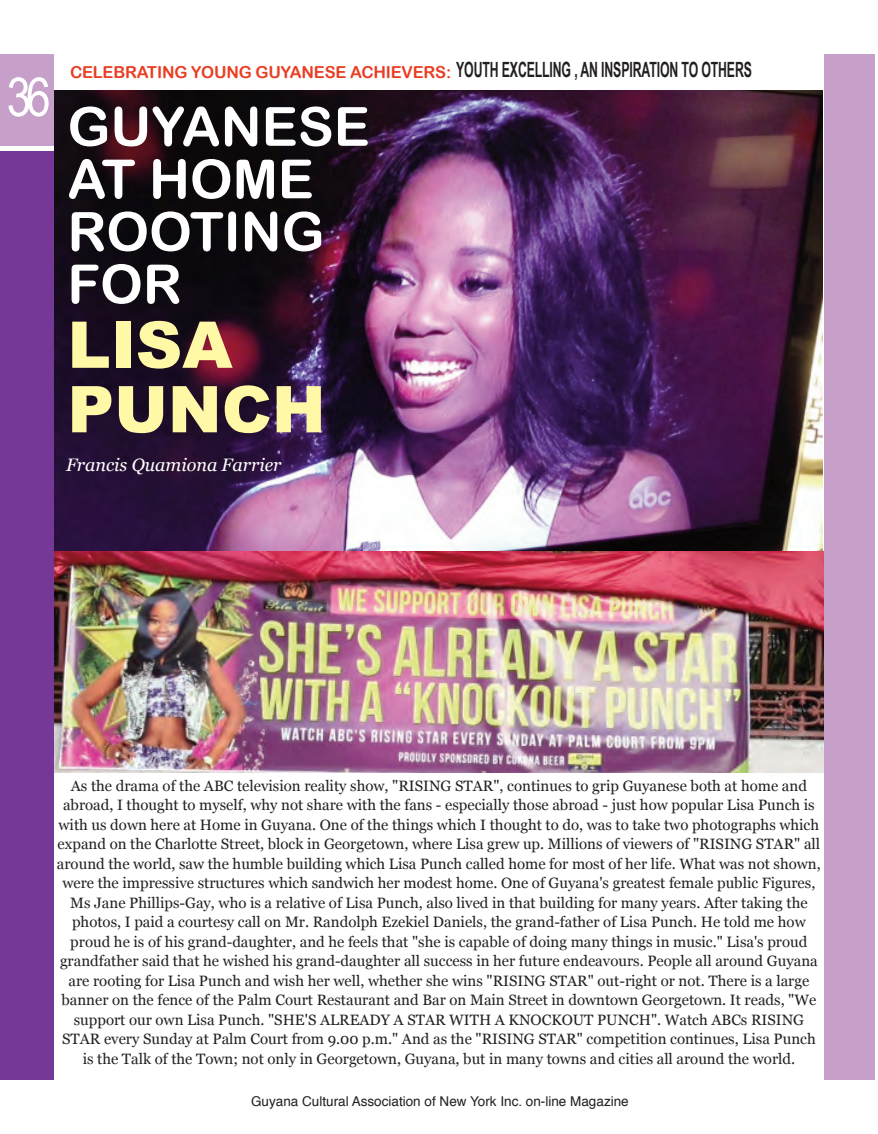
<style>
.page{position:relative;width:878px;height:1134px;background:#fff}
.page>*{position:absolute;margin:0;border:0;box-sizing:border-box;transform-origin:0 0}
.t1{font:900 64.5px/64.5px "Arial";color:#fff8a6}
.t2{font:54px/52.5px "Arial Rounded MT Bold";color:#fff}
.t3{font:54px "Arial Narrow";color:#fff}
.t4{font:700 21px "Arial Narrow";letter-spacing:-.01em;color:#231f20;scale:.71 1}
.t5{font:italic 18px "Georgia";color:#fff}
.t6{font:15px/19.5px "Georgia";color:#231f20;text-align:center}
.t7{font:13.5px "Helvetica";color:#231f20}
.s1{font-family:"Arial Rounded MT Bold";font-weight:400;font-size:16.5px;color:#e93e23}
</style>
<div class="page">
<div style="left:0;top:54px;width:54px;height:92px;background:#c7a0c9"></div>
<div style="left:824px;top:54px;width:50px;height:1026px;background:#c7a0c9"></div>
<div style="left:1px;top:152px;width:53px;height:928px;background:#763896"></div>
<img style="left:54px;top:551px;width:770px;height:221px">
<img style="left:54px;top:90px;width:768px;height:461px">
<h2 class="t3" style="left:7px;top:65px;width:46px">36</h2>
<h3 class="t4" style="left:70px;top:58px;width:962px"><span class="s1">CELEBRATING YOUNG GUYANESE ACHIEVERS:</span> YOUTH EXCELLING , AN INSPIRATION TO OTHERS</h3>
<h2 class="t2" style="left:68px;top:100px;width:304px">GUYANESE<br>AT HOME<br>ROOTING<br>FOR</h2>
<h1 class="t1" style="left:68px;top:310px;width:259px">LISA<br>PUNCH</h1>
<p class="t5" style="left:66px;top:455px;width:217px">Francis Quamiona Farrier</p>
<p class="t6" style="left:57px;top:776px;width:765px">As the drama of the ABC television reality show, "RISING STAR", continues to grip Guyanese both at home and abroad, I thought to myself, why not share with the fans - especially those abroad - just how popular Lisa Punch is with us down here at Home in Guyana. One of the things which I thought to do, was to take two photographs which expand on the Charlotte Street, block in Georgetown, where Lisa grew up. Millions of viewers of "RISING STAR" all around the world, saw the humble building which Lisa Punch called home for most of her life. What was not shown, were the impressive structures which sandwich her modest home. One of Guyana's greatest female public Figures, Ms Jane Phillips-Gay, who is a relative of Lisa Punch, also lived in that building for many years. After taking the photos, I paid a courtesy call on Mr. Randolph Ezekiel Daniels, the grand-father of Lisa Punch. He told me how proud he is of his grand-daughter, and he feels that "she is capable of doing many things in music." Lisa's proud grandfather said that he wished his grand-daughter all success in her future endeavours. People all around Guyana are rooting for Lisa Punch and wish her well, whether she wins "RISING STAR" out-right or not. There is a large banner on the fence of the Palm Court Restaurant and Bar on Main Street in downtown Georgetown. It reads, "We support our own Lisa Punch. "SHE'S ALREADY A STAR WITH A KNOCKOUT PUNCH". Watch ABCs RISING STAR every Sunday at Palm Court from 9.00 p.m." And as the "RISING STAR" competition continues, Lisa Punch is the Talk of the Town; not only in Georgetown, Guyana, but in many towns and cities all around the world.</p>
<p class="t7" style="left:251px;top:1096px;width:379px">Guyana Cultural Association of New York Inc. on-line Magazine</p>
</div>
